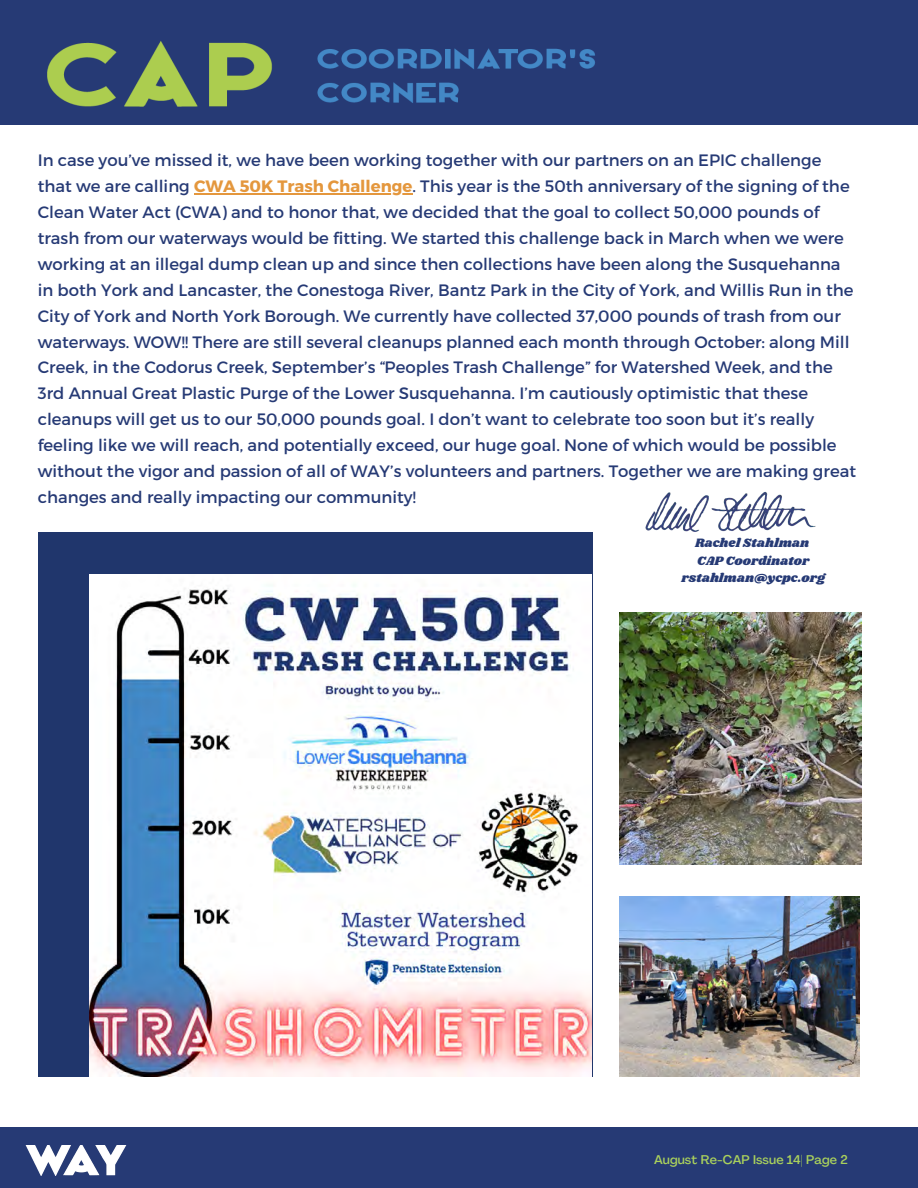
<style>
.page{position:relative;width:918px;height:1188px;background:#fff}
.page>*{position:absolute;margin:0;border:0;box-sizing:border-box;transform-origin:0 0}
.t1{font:16.5px/25.8px "Montserrat";color:#263a75}
.t2{font:12.6px/17.4px "Shrikhand";color:#263a75;text-align:center}
.t3{font:500 12.45px "Agrandir";letter-spacing:.01em;color:#aad15c}
.s1{font-weight:700;color:#e4973d}
</style>
<div class="page">
<div style="left:0;top:0;width:918px;height:125px;background:#263a75"></div>
<div style="left:0;top:1128px;width:918px;height:60px;background:#263a75"></div>
<img style="left:47px;top:41px;width:225px;height:66px">
<img style="left:25px;top:1145px;width:102px;height:31px">
<img style="left:645px;top:491px;width:171px;height:41px">
<img style="left:317px;top:48px;width:278px;height:55px">
<div style="left:38px;top:532px;width:554px;height:545px;background:#20366c"></div>
<img style="left:90px;top:574px;width:502px;height:502px">
<img style="left:619px;top:612px;width:242px;height:252px">
<img style="left:619px;top:897px;width:240px;height:180px">
<hr style="left:194px;top:193px;width:218px;height:2px;background:#e4973d">
<p class="t1" style="left:38px;top:147px;width:820px">In case you’ve missed it, we have been working together with our partners on an EPIC challenge that we are calling <span class="s1">CWA 50K Trash Challenge</span>. This year is the 50th anniversary of the signing of the Clean Water Act (CWA) and to honor that, we decided that the goal to collect 50,000 pounds of trash from our waterways would be fitting. We started this challenge back in March when we were working at an illegal dump clean up and since then collections have been along the Susquehanna in both York and Lancaster, the Conestoga River, Bantz Park in the City of York, and Willis Run in the City of York and North York Borough. We currently have collected 37,000 pounds of trash from our waterways. WOW!! There are still several cleanups planned each month through October: along Mill Creek, in the Codorus Creek, September’s “Peoples Trash Challenge” for Watershed Week, and the 3rd Annual Great Plastic Purge of the Lower Susquehanna. I’m cautiously optimistic that these cleanups will get us to our 50,000 pounds goal. I don’t want to celebrate too soon but it’s really feeling like we will reach, and potentially exceed, our huge goal. None of which would be possible without the vigor and passion of all of WAY’s volunteers and partners. Together we are making great changes and really impacting our community!</p>
<p class="t2" style="left:682px;top:535px;width:145px">Rachel Stahlman<br>CAP Coordinator rstahlman@ycpc.org</p>
<p class="t3" style="left:654px;top:1154px;width:195px">August Re-CAP Issue 14| Page 2</p>
</div>
